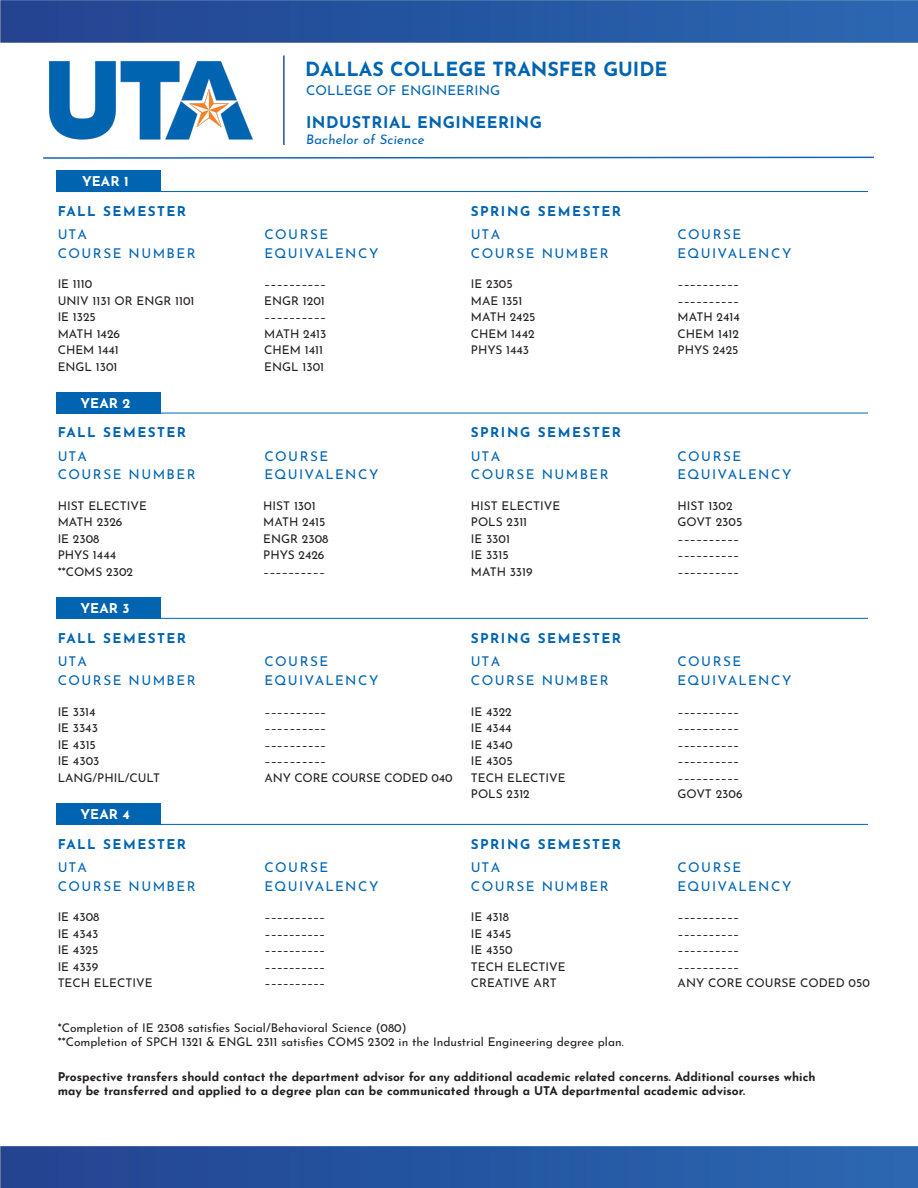
<style>
.page{position:relative;width:918px;height:1188px;background:#fff}
.page>*{position:absolute;margin:0;border:0;box-sizing:border-box;transform-origin:0 0}
.t1{font:700 19.5px "Josefin Sans";color:#0064b1}
.t2{font:700 16.05px "Josefin Sans";letter-spacing:.03em;color:#0064b1}
.t3{font:13.5px "Josefin Sans";letter-spacing:.11em;color:#0064b1}
.t4{font:700 13.5px "Josefin Sans";letter-spacing:.11em;color:#0064b1}
.t5{font:13.5px "Josefin Sans";letter-spacing:.01em;color:#0064b1}
.t6{font:700 13.5px "Josefin Sans";color:#fff}
.t7{font:13.2px "Josefin Sans";color:#0064b1}
.t8{font:12px "Josefin Sans";color:#231f20}
.t9{font:700 12px "Josefin Sans";color:#231f20}
.s1{font-style:inherit}
</style>
<div class="page">
<img style="left:0;top:1146px;width:918px;height:42px">
<hr style="left:283px;top:56px;width:2px;height:89px;background:#23519d">
<img style="left:49px;top:61px;width:204px;height:79px">
<img style="left:0;top:0;width:918px;height:43px">
<svg style="left:43px;top:156px;width:831px;height:3px"></svg>
<hr style="left:57px;top:191px;width:811px;height:1px;background:#0064b1">
<div style="left:57px;top:170px;width:104px;height:21px;background:#0064b1"></div>
<hr style="left:57px;top:413px;width:811px;height:1px;background:#0064b1">
<div style="left:57px;top:392px;width:104px;height:21px;background:#0064b1"></div>
<hr style="left:57px;top:618px;width:811px;height:1px;background:#0064b1">
<div style="left:57px;top:597px;width:104px;height:22px;background:#0064b1"></div>
<hr style="left:57px;top:824px;width:811px;height:1px;background:#0064b1">
<div style="left:57px;top:804px;width:104px;height:21px;background:#0064b1"></div>
<p class="t1" style="left:305px;top:51px;width:364px"><span class="s1">DALLAS</span> COLLEGE TRANSFER GUIDE</p>
<p class="t5" style="left:306px;top:79px;width:196px">COLLEGE OF ENGINEERING</p>
<p class="t2" style="left:306px;top:108px;width:237px">INDUSTRIAL ENGINEERING</p>
<p class="t7" style="left:306px;top:129px;width:122px">Bachelor of Science</p>
<p class="t6" style="left:82px;top:169px;width:48px">YEAR 1</p>
<p class="t4" style="left:58px;top:199px;width:130px">FALL SEMESTER</p>
<p class="t4" style="left:471px;top:199px;width:152px">SPRING SEMESTER</p>
<p class="t3" style="left:58px;top:223px;width:31px">UTA</p>
<p class="t3" style="left:58px;top:242px;width:139px">COURSE NUMBER</p>
<p class="t3" style="left:471px;top:223px;width:31px">UTA</p>
<p class="t3" style="left:471px;top:242px;width:139px">COURSE NUMBER</p>
<p class="t3" style="left:265px;top:223px;width:65px">COURSE</p>
<p class="t3" style="left:265px;top:242px;width:115px">EQUIVALENCY</p>
<p class="t8" style="left:58px;top:274px;width:36px">IE 1110</p>
<p class="t8" style="left:58px;top:290px;width:138px">UNIV 1131 OR ENGR 1101</p>
<p class="t8" style="left:58px;top:307px;width:40px">IE 1325</p>
<p class="t8" style="left:58px;top:323px;width:64px">MATH 1426</p>
<p class="t8" style="left:58px;top:340px;width:63px">CHEM 1441</p>
<p class="t8" style="left:58px;top:356px;width:61px">ENGL 1301</p>
<p class="t8" style="left:264px;top:274px;width:63px">––––––––––</p>
<p class="t8" style="left:264px;top:290px;width:62px">ENGR 1201</p>
<p class="t8" style="left:264px;top:307px;width:63px">––––––––––</p>
<p class="t8" style="left:264px;top:323px;width:64px">MATH 2413</p>
<p class="t8" style="left:264px;top:340px;width:60px">CHEM 1411</p>
<p class="t8" style="left:264px;top:356px;width:61px">ENGL 1301</p>
<p class="t8" style="left:471px;top:274px;width:43px">IE 2305</p>
<p class="t8" style="left:471px;top:290px;width:53px">MAE 1351</p>
<p class="t8" style="left:471px;top:307px;width:66px">MATH 2425</p>
<p class="t8" style="left:471px;top:323px;width:65px">CHEM 1442</p>
<p class="t8" style="left:471px;top:340px;width:60px">PHYS 1443</p>
<p class="t6" style="left:80px;top:391px;width:51px">YEAR 2</p>
<p class="t4" style="left:58px;top:421px;width:130px">FALL SEMESTER</p>
<p class="t4" style="left:471px;top:421px;width:152px">SPRING SEMESTER</p>
<p class="t3" style="left:58px;top:445px;width:31px">UTA</p>
<p class="t3" style="left:58px;top:463px;width:139px">COURSE NUMBER</p>
<p class="t3" style="left:471px;top:445px;width:31px">UTA</p>
<p class="t3" style="left:471px;top:463px;width:139px">COURSE NUMBER</p>
<p class="t3" style="left:265px;top:445px;width:65px">COURSE</p>
<p class="t3" style="left:265px;top:463px;width:115px">EQUIVALENCY</p>
<p class="t8" style="left:58px;top:495px;width:91px">HIST ELECTIVE</p>
<p class="t8" style="left:58px;top:512px;width:66px">MATH 2326</p>
<p class="t8" style="left:58px;top:528px;width:43px">IE 2308</p>
<p class="t8" style="left:58px;top:545px;width:60px">PHYS 1444</p>
<p class="t8" style="left:58px;top:561px;width:77px">**COMS 2302</p>
<p class="t8" style="left:263px;top:495px;width:54px">HIST 1301</p>
<p class="t8" style="left:263px;top:512px;width:64px">MATH 2415</p>
<p class="t8" style="left:263px;top:528px;width:67px">ENGR 2308</p>
<p class="t8" style="left:263px;top:545px;width:63px">PHYS 2426</p>
<p class="t8" style="left:263px;top:561px;width:63px">––––––––––</p>
<p class="t8" style="left:471px;top:495px;width:91px">HIST ELECTIVE</p>
<p class="t8" style="left:471px;top:512px;width:58px">POLS 2311</p>
<p class="t8" style="left:471px;top:528px;width:41px">IE 3301</p>
<p class="t8" style="left:471px;top:545px;width:39px">IE 3315</p>
<p class="t8" style="left:471px;top:561px;width:63px">MATH 3319</p>
<p class="t6" style="left:80px;top:596px;width:51px">YEAR 3</p>
<p class="t4" style="left:58px;top:626px;width:130px">FALL SEMESTER</p>
<p class="t4" style="left:471px;top:626px;width:152px">SPRING SEMESTER</p>
<p class="t3" style="left:58px;top:650px;width:31px">UTA</p>
<p class="t3" style="left:58px;top:669px;width:139px">COURSE NUMBER</p>
<p class="t3" style="left:471px;top:650px;width:31px">UTA</p>
<p class="t3" style="left:471px;top:669px;width:139px">COURSE NUMBER</p>
<p class="t3" style="left:265px;top:650px;width:65px">COURSE</p>
<p class="t3" style="left:265px;top:669px;width:115px">EQUIVALENCY</p>
<p class="t8" style="left:58px;top:701px;width:40px">IE 3314</p>
<p class="t8" style="left:58px;top:718px;width:42px">IE 3343</p>
<p class="t8" style="left:58px;top:734px;width:40px">IE 4315</p>
<p class="t8" style="left:58px;top:751px;width:43px">IE 4303</p>
<p class="t8" style="left:58px;top:767px;width:104px">LANG/PHIL/CULT</p>
<p class="t8" style="left:265px;top:701px;width:63px">––––––––––</p>
<p class="t8" style="left:265px;top:718px;width:63px">––––––––––</p>
<p class="t8" style="left:265px;top:734px;width:63px">––––––––––</p>
<p class="t8" style="left:265px;top:751px;width:63px">––––––––––</p>
<p class="t8" style="left:265px;top:767px;width:190px">ANY CORE COURSE CODED 040</p>
<p class="t8" style="left:471px;top:701px;width:42px">IE 4322</p>
<p class="t8" style="left:471px;top:718px;width:42px">IE 4344</p>
<p class="t8" style="left:471px;top:734px;width:43px">IE 4340</p>
<p class="t8" style="left:471px;top:751px;width:43px">IE 4305</p>
<p class="t8" style="left:471px;top:767px;width:96px">TECH ELECTIVE</p>
<p class="t8" style="left:471px;top:784px;width:60px">POLS 2312</p>
<p class="t6" style="left:80px;top:802px;width:51px">YEAR 4</p>
<p class="t4" style="left:58px;top:832px;width:130px">FALL SEMESTER</p>
<p class="t4" style="left:471px;top:832px;width:152px">SPRING SEMESTER</p>
<p class="t3" style="left:58px;top:856px;width:31px">UTA</p>
<p class="t3" style="left:58px;top:875px;width:139px">COURSE NUMBER</p>
<p class="t3" style="left:471px;top:856px;width:31px">UTA</p>
<p class="t3" style="left:471px;top:875px;width:139px">COURSE NUMBER</p>
<p class="t3" style="left:265px;top:856px;width:65px">COURSE</p>
<p class="t3" style="left:265px;top:875px;width:115px">EQUIVALENCY</p>
<p class="t8" style="left:58px;top:907px;width:43px">IE 4308</p>
<p class="t8" style="left:58px;top:924px;width:42px">IE 4343</p>
<p class="t8" style="left:58px;top:940px;width:42px">IE 4325</p>
<p class="t8" style="left:58px;top:957px;width:42px">IE 4339</p>
<p class="t8" style="left:58px;top:973px;width:96px">TECH ELECTIVE</p>
<p class="t8" style="left:265px;top:907px;width:62px">––––––––––</p>
<p class="t8" style="left:265px;top:924px;width:62px">––––––––––</p>
<p class="t8" style="left:265px;top:940px;width:62px">––––––––––</p>
<p class="t8" style="left:265px;top:957px;width:62px">––––––––––</p>
<p class="t8" style="left:265px;top:973px;width:62px">––––––––––</p>
<p class="t8" style="left:471px;top:907px;width:40px">IE 4318</p>
<p class="t8" style="left:471px;top:924px;width:42px">IE 4345</p>
<p class="t8" style="left:471px;top:940px;width:43px">IE 4350</p>
<p class="t8" style="left:471px;top:957px;width:96px">TECH ELECTIVE</p>
<p class="t8" style="left:471px;top:973px;width:87px">CREATIVE ART</p>
<p class="t3" style="left:678px;top:223px;width:65px">COURSE</p>
<p class="t3" style="left:678px;top:242px;width:115px">EQUIVALENCY</p>
<p class="t8" style="left:678px;top:274px;width:63px">––––––––––</p>
<p class="t8" style="left:678px;top:290px;width:63px">––––––––––</p>
<p class="t8" style="left:678px;top:307px;width:64px">MATH 2414</p>
<p class="t8" style="left:678px;top:323px;width:63px">CHEM 1412</p>
<p class="t8" style="left:678px;top:340px;width:62px">PHYS 2425</p>
<p class="t3" style="left:678px;top:445px;width:65px">COURSE</p>
<p class="t3" style="left:678px;top:463px;width:115px">EQUIVALENCY</p>
<p class="t8" style="left:678px;top:495px;width:57px">HIST 1302</p>
<p class="t8" style="left:678px;top:512px;width:66px">GOVT 2305</p>
<p class="t8" style="left:678px;top:528px;width:63px">––––––––––</p>
<p class="t8" style="left:678px;top:545px;width:63px">––––––––––</p>
<p class="t8" style="left:678px;top:561px;width:63px">––––––––––</p>
<p class="t3" style="left:678px;top:650px;width:65px">COURSE</p>
<p class="t3" style="left:678px;top:669px;width:115px">EQUIVALENCY</p>
<p class="t8" style="left:678px;top:701px;width:63px">––––––––––</p>
<p class="t8" style="left:678px;top:718px;width:63px">––––––––––</p>
<p class="t8" style="left:678px;top:734px;width:63px">––––––––––</p>
<p class="t8" style="left:678px;top:751px;width:63px">––––––––––</p>
<p class="t8" style="left:678px;top:767px;width:63px">––––––––––</p>
<p class="t8" style="left:678px;top:784px;width:67px">GOVT 2306</p>
<p class="t3" style="left:678px;top:856px;width:65px">COURSE</p>
<p class="t3" style="left:678px;top:875px;width:115px">EQUIVALENCY</p>
<p class="t8" style="left:678px;top:907px;width:63px">––––––––––</p>
<p class="t8" style="left:678px;top:924px;width:63px">––––––––––</p>
<p class="t8" style="left:678px;top:940px;width:63px">––––––––––</p>
<p class="t8" style="left:678px;top:957px;width:63px">––––––––––</p>
<p class="t8" style="left:678px;top:973px;width:194px">ANY CORE COURSE CODED 050</p>
<p class="t8" style="left:58px;top:1018px;width:351px">*Completion of IE 2308 satisfies Social/Behavioral Science (080)</p>
<p class="t8" style="left:58px;top:1032px;width:568px">**Completion of SPCH 1321 &amp; ENGL 2311 satisfies COMS 2302 in the Industrial Engineering degree plan.</p>
<p class="t9" style="left:58px;top:1066px;width:759px">Prospective transfers should contact the department advisor for any additional academic related concerns. Additional courses which</p>
<p class="t9" style="left:58px;top:1080px;width:689px">may be transferred and applied to a degree plan can be communicated through a UTA departmental academic advisor.</p>
</div>
